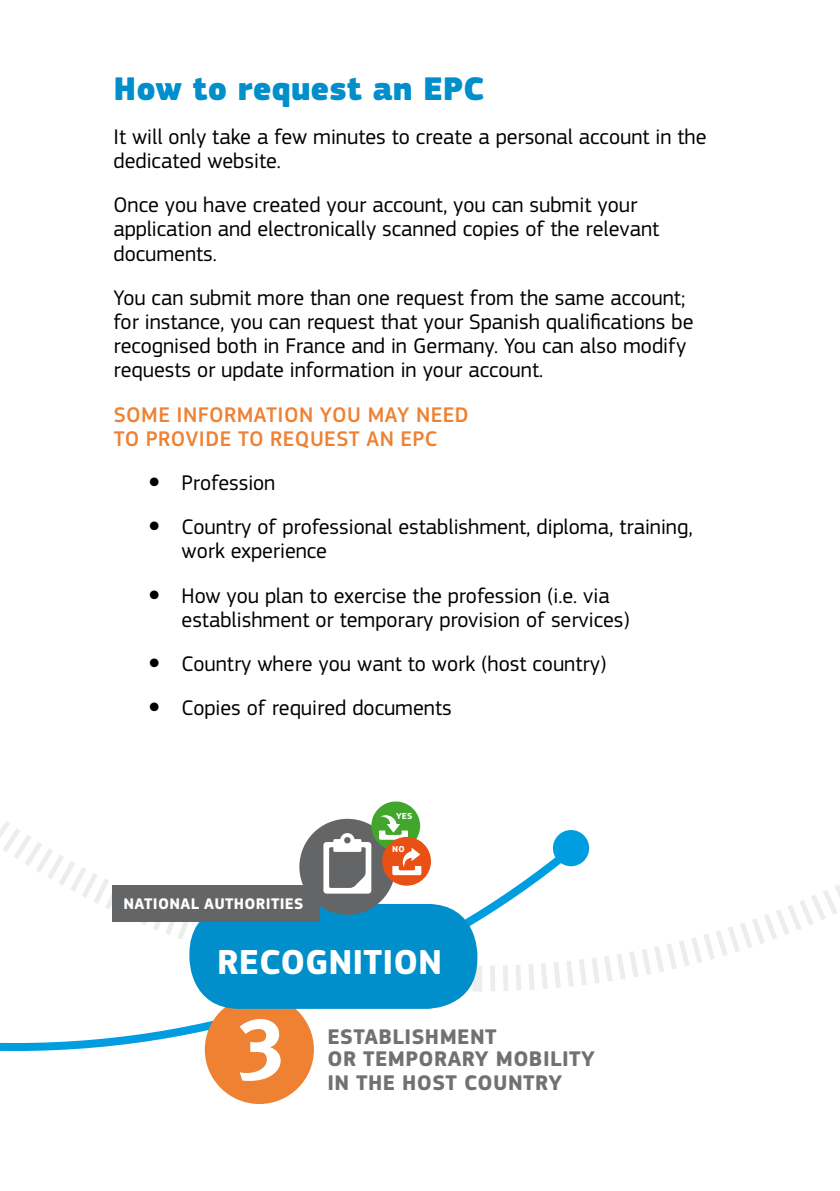
<style>
.page{position:relative;width:840px;height:1191px;background:#fff}
.page>*{position:absolute;margin:0;border:0;box-sizing:border-box;transform-origin:0 0}
.t1{font:700 36px "EC Square Sans Pro";color:#fff}
.t2{font:900 34px "EC Square Sans Pro";color:#008fcb}
.t3{font:22px/24.2px "EC Square Sans Pro";color:#000}
.t4{font:500 22px/24.2px "EC Square Sans Pro";letter-spacing:.02em;color:#ee8132}
.t5{font:700 22px/22px "EC Square Sans Pro";letter-spacing:.02em;color:#707172}
.t6{font:700 16px "EC Square Sans Pro";letter-spacing:.02em;color:#fff}
.t7{font:700 9px "EC Square Sans Pro";color:#fff}
.s1{font-size:48px}
</style>
<div class="page">
<svg style="left:0;top:996px;width:462px;height:57px"></svg>
<svg style="left:0;top:812px;width:839px;height:184px"></svg>
<svg style="left:205px;top:996px;width:109px;height:108px"></svg>
<div style="left:189px;top:904px;width:288px;height:105px;background:#008fcb;border-radius:50px"></div>
<div style="left:112px;top:886px;width:207px;height:36px;background:#646567"></div>
<div style="left:552px;top:830px;width:36px;height:36px;background:#009ee0;border-radius:50%"></div>
<div style="left:299px;top:819px;width:96px;height:95px;background:#646567;border-radius:50%"></div>
<svg style="left:323px;top:833px;width:48px;height:60px"></svg>
<div style="left:371px;top:801px;width:49px;height:49px;background:#41a62b;border-radius:50%"></div>
<svg style="left:379px;top:815px;width:29px;height:24px"></svg>
<div style="left:382px;top:837px;width:49px;height:48px;background:#e85113;border-radius:50%"></div>
<svg style="left:392px;top:848px;width:29px;height:27px"></svg>
<h2 class="t2" style="left:113px;top:67px;width:372px">How to request an EPC</h2>
<p class="t3" style="left:113px;top:124px;width:594px">It will only take a few minutes to create a personal account in the dedicated website.</p>
<p class="t3" style="left:113px;top:193px;width:547px">Once you have created your account, you can submit your application and electronically scanned copies of the relevant documents.</p>
<p class="t3" style="left:113px;top:285px;width:581px">You can submit more than one request from the same account; for instance, you can request that your Spanish qualifications be recognised both in France and in Germany. You can also modify requests or update information in your account.</p>
<p class="t4" style="left:114px;top:403px;width:356px">SOME INFORMATION YOU MAY NEED<br>TO PROVIDE TO REQUEST AN EPC</p>
<p class="t3" style="left:147px;top:471px;width:129px"><span class="s1">•</span> Profession</p>
<p class="t3" style="left:181px;top:515px;width:512px;text-indent:-34px"><span class="s1">•</span> Country of professional establishment, diploma, training, work experience</p>
<p class="t3" style="left:181px;top:583px;width:449px;text-indent:-34px"><span class="s1">•</span> How you plan to exercise the profession (i.e. via establishment or temporary provision of services)</p>
<p class="t3" style="left:147px;top:652px;width:460px"><span class="s1">•</span> Country where you want to work (host country)</p>
<p class="t3" style="left:147px;top:696px;width:305px"><span class="s1">•</span> Copies of required documents</p>
<p class="t6" style="left:123px;top:894px;width:181px">NATIONAL AUTHORITIES</p>
<p class="t7" style="left:396px;top:811px;width:18px">YES</p>
<p class="t7" style="left:392px;top:844px;width:14px">NO</p>
<h1 class="t1" style="left:217px;top:940px;width:226px">RECOGNITION</h1>
<p class="t5" style="left:327px;top:1026px;width:269px">ESTABLISHMENT<br>OR TEMPORARY MOBILITY</p>
<p class="t5" style="left:327px;top:1072px;width:236px">IN THE HOST COUNTRY</p>
</div>
